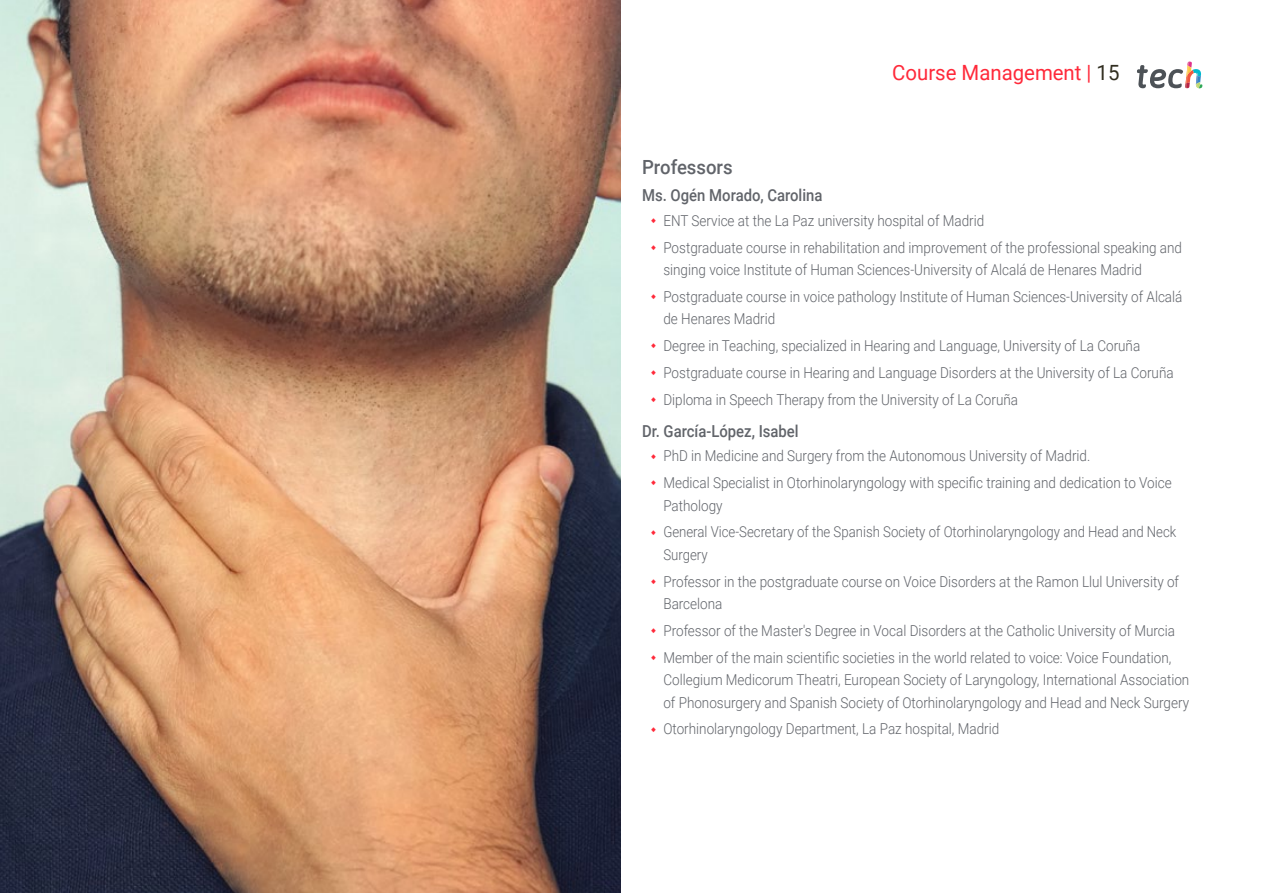
<style>
.page{position:relative;width:1263px;height:893px;background:#fff}
.page>*{position:absolute;margin:0;border:0;box-sizing:border-box;transform-origin:0 0}
.t1{font:21px "Roboto";color:#ff293a}
.t2{font:500 19.5px "Roboto";color:#61646a;scale:.95 1}
.t3{font:500 16.5px "Roboto";color:#61646a;scale:.9 1}
.t4{font:300 15px/26.7px "Roboto";color:#61646a;scale:.9 1}
.t5{font:300 15px/26.7px "Roboto";color:#61646a;scale:.88 1}
.s1{color:#312e20}
</style>
<div class="page">
<svg style="left:1137px;top:62px;width:65px;height:27px"></svg>
<img style="left:0;top:0;width:621px;height:893px">
<h2 class="t2" style="left:642px;top:153px;width:97px">Professors</h2>
<h1 class="t1" style="left:892px;top:57px;width:229px">Course Management | <span class="s1">15</span></h1>
<p class="t3" style="left:642px;top:184px;width:202px">Ms. Ogén Morado, Carolina</p>
<p class="t4" style="left:663px;top:207px;width:578px">ENT Service at the La Paz university hospital of Madrid<br>Postgraduate course in rehabilitation and improvement of the professional speaking and</p>
<p class="t4" style="left:663px;top:256px;width:578px">singing voice Institute of Human Sciences-University of Alcalá de Henares Madrid<br>Postgraduate course in voice pathology Institute of Human Sciences-University of Alcalá</p>
<p class="t4" style="left:663px;top:305px;width:568px">de Henares Madrid<br>Degree in Teaching, specialized in Hearing and Language, University of La Coruña Postgraduate course in Hearing and Language Disorders at the University of La Coruña Diploma in Speech Therapy from the University of La Coruña</p>
<p class="t3" style="left:642px;top:419px;width:175px">Dr. García-López, Isabel</p>
<p class="t4" style="left:663px;top:442px;width:566px">PhD in Medicine and Surgery from the Autonomous University of Madrid.<br>Medical Specialist in Otorhinolaryngology with specific training and dedication to Voice</p>
<p class="t4" style="left:663px;top:491px;width:571px">Pathology<br>General Vice-Secretary of the Spanish Society of Otorhinolaryngology and Head and Neck</p>
<p class="t5" style="left:663px;top:540px;width:587px">Surgery<br>Professor in the postgraduate course on Voice Disorders at the Ramon Llul University of</p>
<p class="t4" style="left:663px;top:590px;width:570px">Barcelona<br>Professor of the Master's Degree in Vocal Disorders at the Catholic University of Murcia<br>Member of the main scientific societies in the world related to voice: Voice Foundation,</p>
<p class="t4" style="left:663px;top:668px;width:586px;line-height:22.5px">Collegium Medicorum Theatri, European Society of Laryngology, International Association of Phonosurgery and Spanish Society of Otorhinolaryngology and Head and Neck Surgery</p>
<p class="t4" style="left:663px;top:715px;width:375px">Otorhinolaryngology Department, La Paz hospital, Madrid</p>
</div>
